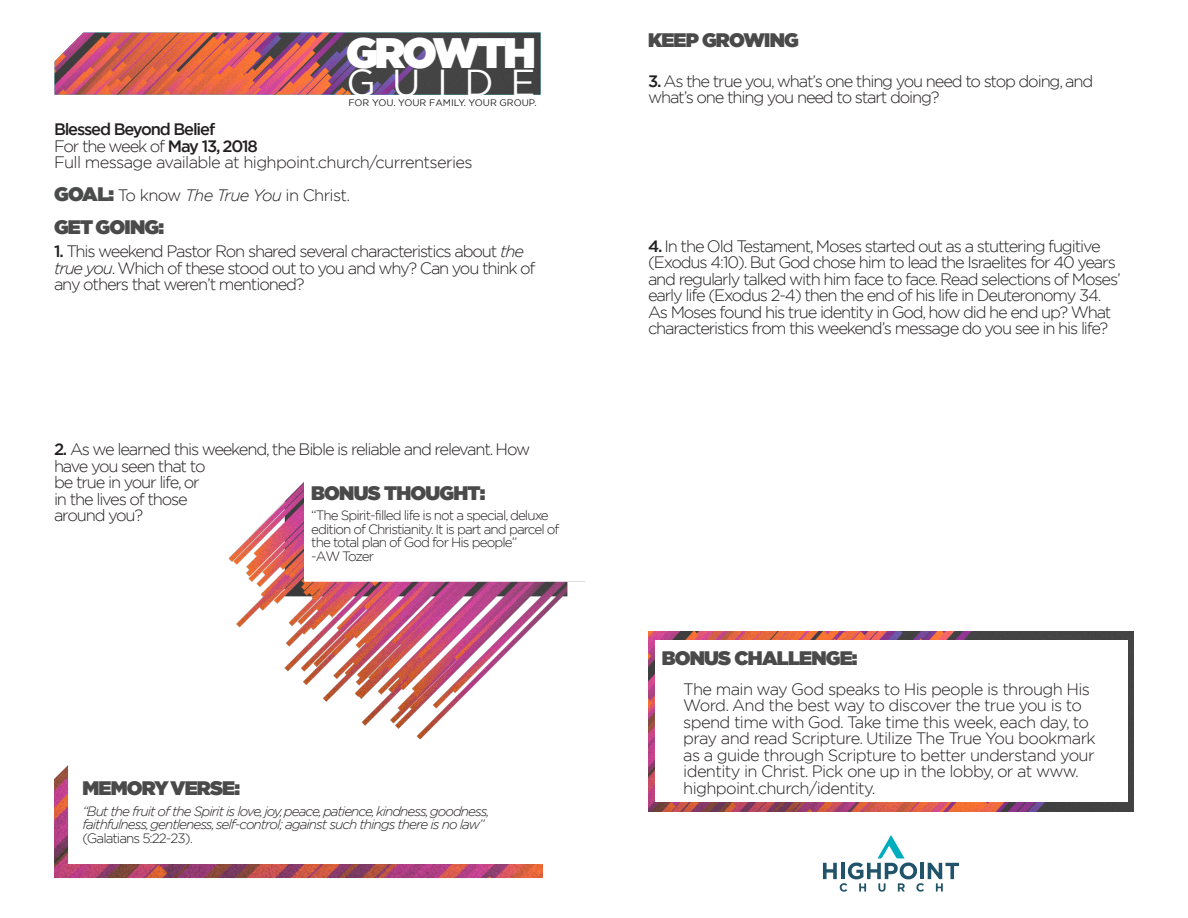
<style>
.page{position:relative;width:1188px;height:918px;background:#fff}
.page>*{position:absolute;margin:0;border:0;box-sizing:border-box;transform-origin:0 0}
.t1{font:900 42.45px "Gotham";letter-spacing:-.06em;color:#fff}
.t2{font:37.5px "Gotham";letter-spacing:.44em;color:#fff}
.t3{font:900 19.5px "Gotham";letter-spacing:-.04em;color:#4a4a4a}
.body_text{font:300 16.5px/16.5px "Gotham";letter-spacing:-.07em;color:#231f20}
.indented{font:300 16.5px/16.5px "Gotham";letter-spacing:-.04em;color:#231f20}
.body_text-2{font:300 16.5px "Gotham";letter-spacing:-.04em;color:#231f20}
.body_text-3{font:500 16.5px "Gotham";letter-spacing:-.07em;color:#231f20}
.body_text-4{font:italic 300 13.5px/13.5px "Gotham";letter-spacing:-.07em;color:#231f20}
.body_text-5{font:300 13.5px/13.5px "Gotham";letter-spacing:-.07em;color:#231f20}
.t4{font:9.45px "Gotham";color:#231f20}
.s1{font-weight:500}
.s2{font-weight:900;font-size:19.5px;color:#4a4b4b}
.s3{font-style:italic}
.s4{font-style:normal}
</style>
<div class="page">
<img style="left:55px;top:33px;width:486px;height:62px">
<svg style="left:823px;top:835px;width:136px;height:57px"></svg>
<img style="left:229px;top:482px;width:357px;height:258px">
<div style="left:304px;top:471px;width:268px;height:110px;background:#fff"></div>
<img style="left:648px;top:631px;width:486px;height:180px">
<div style="left:655px;top:640px;width:472px;height:162px;background:#fff"></div>
<img style="left:54px;top:765px;width:489px;height:113px">
<p class="t1" style="left:346px;top:22px;width:191px">GROWTH</p>
<p class="t2" style="left:346px;top:59px;width:191px">GUIDE</p>
<p class="t4" style="left:349px;top:97px;width:190px">FOR YOU. YOUR FAMILY. YOUR GROUP.</p>
<p class="body_text-3" style="left:54px;top:118px;width:163px">Blessed Beyond Belief</p>
<p class="body_text" style="left:54px;top:137px;width:206px">For the week of <span class="s1">May 13, 2018</span></p>
<p class="body_text-2" style="left:54px;top:152px;width:420px">Full message available at highpoint.church/currentseries</p>
<p class="body_text-2" style="left:54px;top:185px;width:298px"><span class="s2">GOAL:</span> To know <span class="s3">The True You</span> in Christ.</p>
<p class="t3" style="left:54px;top:213px;width:112px">GET GOING:</p>
<p class="body_text" style="left:54px;top:243px;width:483px"><span class="s1">1.</span> This weekend Pastor Ron shared several characteristics about <span class="s3">the true you</span>. Which of these stood out to you and why? Can you think of any others that weren’t mentioned?</p>
<p class="body_text" style="left:54px;top:441px;width:478px"><span class="s1">2.</span> As we learned this weekend, the Bible is reliable and relevant. How have you seen that to<br>be true in your life, or<br>in the lives of those<br>around you?</p>
<p class="t3" style="left:311px;top:479px;width:176px">BONUS THOUGHT:</p>
<p class="body_text-5" style="left:311px;top:508px;width:250px">“The Spirit-filled life is not a special, deluxe edition of Christianity. It is part and parcel of the total plan of God for His people”<br>-AW Tozer</p>
<p class="t3" style="left:82px;top:774px;width:159px">MEMORY VERSE:</p>
<p class="body_text-4" style="left:82px;top:804px;width:409px">“But the fruit of the Spirit is love, joy, peace, patience, kindness, goodness, faithfulness, gentleness, self-control; against such things there is no law” <span class="s4">(Galatians 5:22-23).</span></p>
<p class="t3" style="left:648px;top:26px;width:152px">KEEP GROWING</p>
<p class="body_text" style="left:648px;top:72px;width:447px"><span class="s1">3.</span> As the true you, what’s one thing you need to stop doing, and what’s one thing you need to start doing?</p>
<p class="body_text" style="left:648px;top:237px;width:474px"><span class="s1">4.</span> In the Old Testament, Moses started out as a stuttering fugitive (Exodus 4:10). But God chose him to lead the Israelites for 40 years and regularly talked with him face to face. Read selections of Moses’ early life (Exodus 2-4) then the end of his life in Deuteronomy 34.<br>As Moses found his true identity in God, how did he end up? What characteristics from this weekend’s message do you see in his life?</p>
<p class="t3" style="left:662px;top:644px;width:197px">BONUS CHALLENGE:</p>
<p class="indented" style="left:683px;top:680px;width:414px">The main way God speaks to His people is through His Word. And the best way to discover the true you is to spend time with God. Take time this week, each day, to pray and read Scripture. Utilize The True You bookmark as a guide through Scripture to better understand your identity in Christ. Pick one up in the lobby, or at www. highpoint.church/identity.</p>
</div>
